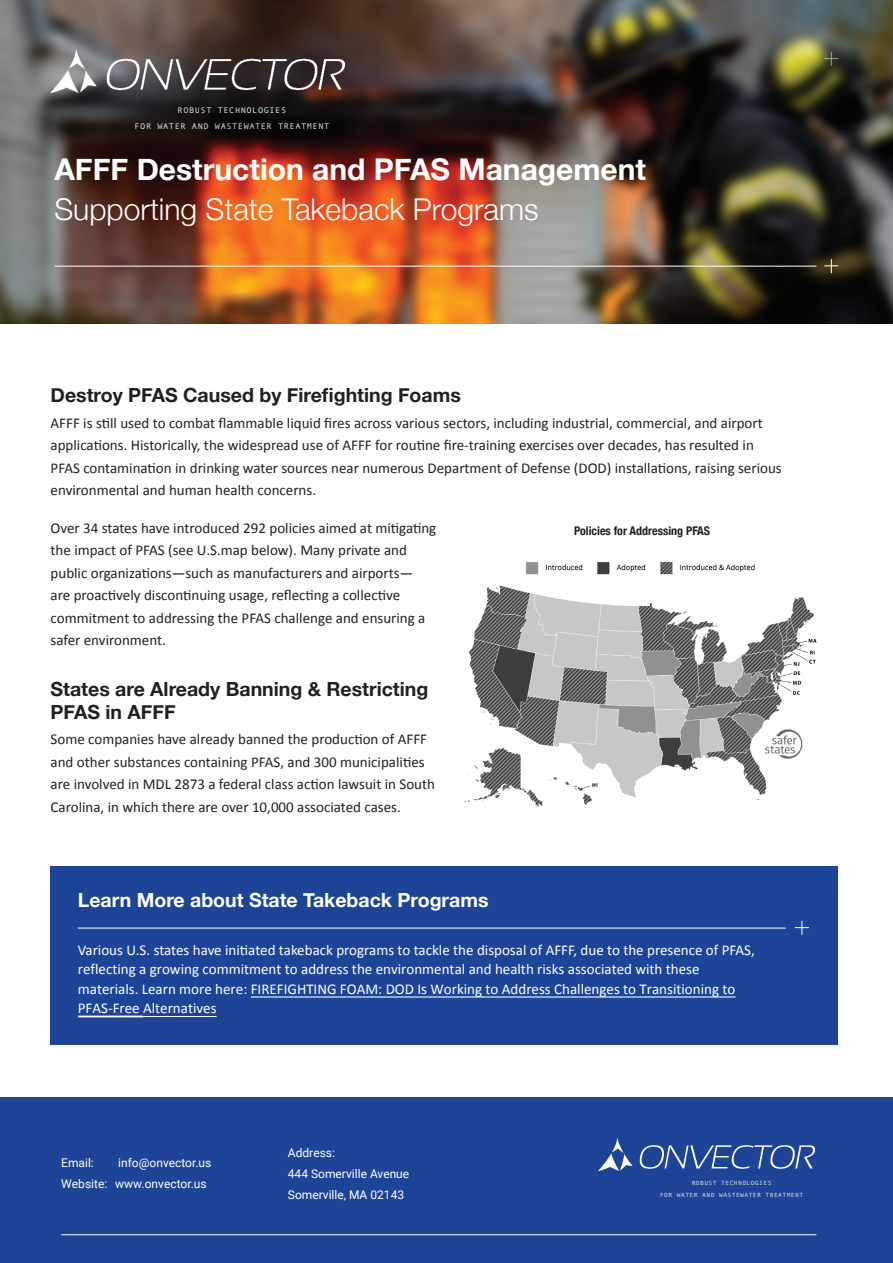
<style>
.page{position:relative;width:893px;height:1263px;background:#fff}
.page>*{position:absolute;margin:0;border:0;box-sizing:border-box;transform-origin:0 0}
.t1{font:700 30px "Helvetica Neue";color:#fff}
.t2{font:300 30px "Helvetica Neue";color:#fff}
.t3{font:700 19.5px/22.5px "Helvetica Neue";color:#231f20}
.t4{font:700 19.5px "Helvetica Neue";color:#fff}
.t5{font:15px/22.5px "Calibri";color:#231f20}
.t6{font:15px/19.5px "Calibri";color:#fff}
.t7{font:12px/21px "Roboto";color:#fff}
.t8{font:700 condensed 12px "Helvetica Neue";color:#231f20}
.t9{font:8.1px/16.2px "Andale Mono";letter-spacing:.06em;color:#e2e3e3;text-align:center;scale:1.07 1}
.t10{font:6px/11.9px "Andale Mono";letter-spacing:.06em;color:#e2e3e3;text-align:center;scale:1.07 1}
</style>
<div class="page">
<img style="left:0;top:0;width:893px;height:323px">
<div style="left:0;top:1097px;width:893px;height:166px;background:#1e4497"></div>
<hr style="left:61px;top:1234px;width:755px;height:1px;background:#fff">
<img style="left:599px;top:1138px;width:215px;height:32px">
<img style="left:463px;top:562px;width:354px;height:245px">
<div style="left:51px;top:867px;width:787px;height:178px;background:#1e4497"></div>
<hr style="left:143px;top:1016px;width:74px;height:1px;background:#fff">
<hr style="left:78px;top:1016px;width:65px;height:1px;background:#fff">
<hr style="left:251px;top:996px;width:484px;height:1px;background:#fff">
<svg style="left:824px;top:259px;width:14px;height:14px"></svg>
<svg style="left:824px;top:52px;width:14px;height:14px"></svg>
<hr style="left:54px;top:266px;width:762px;height:1px;background:#fff">
<hr style="left:78px;top:928px;width:708px;height:1px;background:#fff">
<svg style="left:795px;top:921px;width:14px;height:14px"></svg>
<img style="left:51px;top:48px;width:293px;height:44px">
<p class="t9" style="left:135px;top:101px;width:184px">ROBUST TECHNOLOGIES<br>FOR WATER AND WASTEWATER TREATMENT</p>
<h1 class="t1" style="left:54px;top:145px;width:593px">AFFF Destruction and PFAS Management</h1>
<h1 class="t2" style="left:54px;top:185px;width:486px">Supporting State Takeback Programs</h1>
<h2 class="t3" style="left:51px;top:385px;width:412px">Destroy PFAS Caused by Firefighting Foams</h2>
<p class="t5" style="left:51px;top:411px;width:733px">AFFF is still used to combat flammable liquid fires across various sectors, including industrial, commercial, and airport applications. Historically, the widespread use of AFFF for routine fire-training exercises over decades, has resulted in PFAS contamination in drinking water sources near numerous Department of Defense (DOD) installations, raising serious environmental and human health concerns.</p>
<p class="t5" style="left:51px;top:516px;width:387px">Over 34 states have introduced 292 policies aimed at mitigating the impact of PFAS (see U.S.map below). Many private and public organizations—such as manufacturers and airports— are proactively discontinuing usage, reflecting a collective commitment to addressing the PFAS challenge and ensuring a safer environment.</p>
<h2 class="t3" style="left:51px;top:679px;width:379px">States are Already Banning &amp; Restricting<br>PFAS in AFFF</h2>
<p class="t5" style="left:51px;top:728px;width:386px">Some companies have already banned the production of AFFF and other substances containing PFAS, and 300 municipalities are involved in MDL 2873 a federal class action lawsuit in South Carolina, in which there are over 10,000 associated cases.</p>
<p class="t8" style="left:574px;top:520px;width:138px">Policies for Addressing PFAS</p>
<h2 class="t4" style="left:78px;top:885px;width:412px">Learn More about State Takeback Programs</h2>
<p class="t6" style="left:78px;top:940px;width:679px">Various U.S. states have initiated takeback programs to tackle the disposal of AFFF, due to the presence of PFAS, reflecting a growing commitment to address the environmental and health risks associated with these materials. Learn more here: FIREFIGHTING FOAM: DOD Is Working to Address Challenges to Transitioning to PFAS-Free Alternatives</p>
<p class="t7" style="left:61px;top:1152px;width:152px;text-indent:57px">info@onvector.us<br>Website: www.onvector.us</p>
<p class="t7" style="left:61px;top:1152px;width:34px">Email:</p>
<p class="t7" style="left:288px;top:1141px;width:123px">Address:<br>444 Somerville Avenue<br>Somerville, MA 02143</p>
<p class="t10" style="left:660px;top:1177px;width:135px">ROBUST TECHNOLOGIES<br>FOR WATER AND WASTEWATER TREATMENT</p>
</div>
